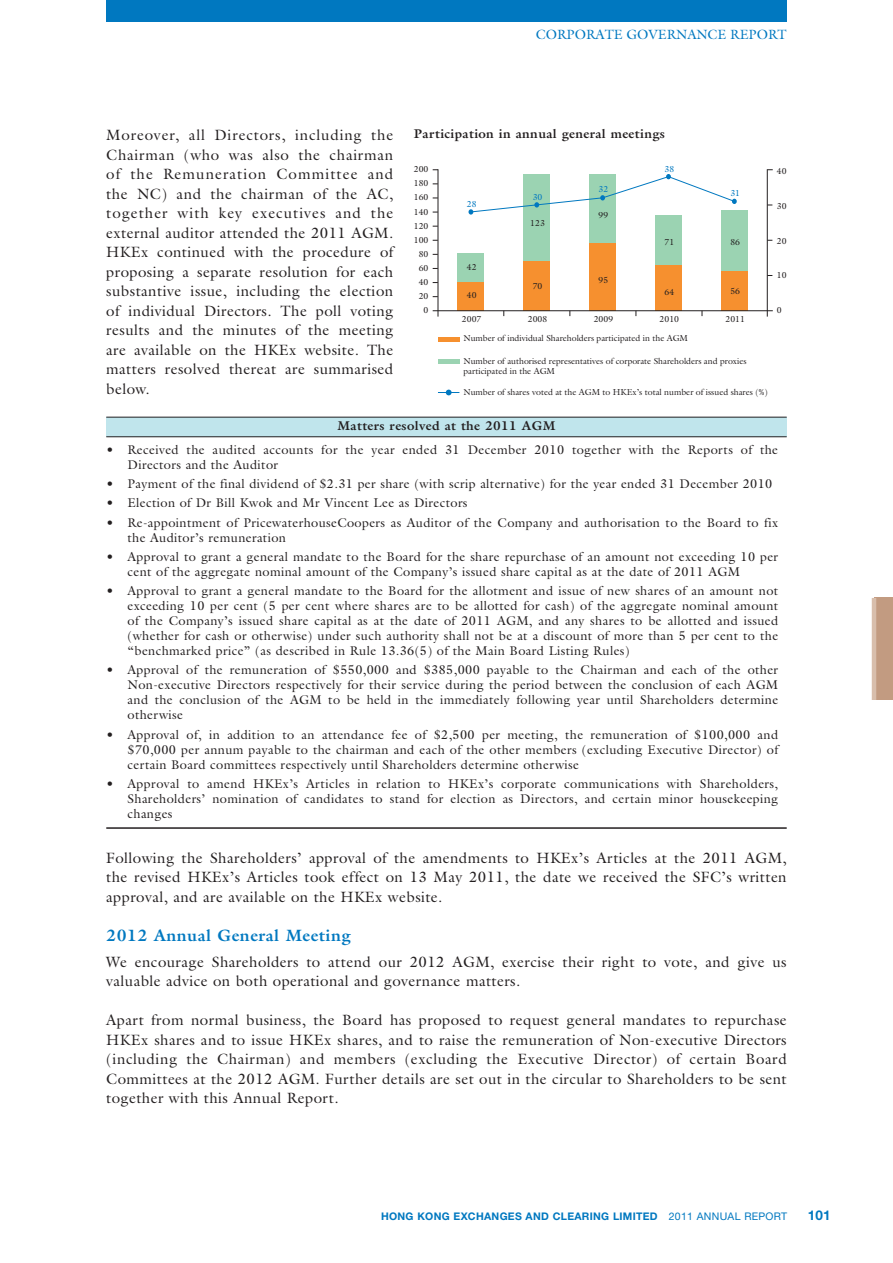
<style>
.page{position:relative;width:893px;height:1263px;background:#fff}
.page>*{position:absolute;margin:0;border:0;box-sizing:border-box;transform-origin:0 0}
.t1{font:700 16.5px "Galliard Std";letter-spacing:.03em;color:#0078c0}
.t2{font:15px/19.5px "Galliard Std";letter-spacing:.03em;color:#231f20;text-align:justify}
.t3{font:13.5px "Galliard Std";color:#0078c0}
.t4{font:700 13.5px "Helvetica Neue LT Std";color:#0078c0}
.t5{font:12.75px/15px "Galliard Std";letter-spacing:.03em;color:#231f20;text-align:justify}
.t6{font:700 12.75px "Galliard Std";letter-spacing:.03em;color:#231f20}
.t7{font:700 10.5px "Helvetica Neue LT Std";letter-spacing:.03em;color:#0078c0}
.t8{font:8.7px/14px "Galliard Std";color:#231f20}
.t9{font:8.7px "Galliard Std";color:#0078c0}
.s1{font-weight:400}
</style>
<div class="page">
<div style="left:106px;top:0;width:681px;height:21px;background:#0078c0"></div>
<div style="left:458px;top:253px;width:26px;height:30px;background:#9bd3b2"></div>
<div style="left:524px;top:175px;width:26px;height:86px;background:#9bd3b2"></div>
<div style="left:589px;top:174px;width:27px;height:70px;background:#9bd3b2"></div>
<div style="left:655px;top:215px;width:27px;height:51px;background:#9bd3b2"></div>
<div style="left:721px;top:211px;width:26px;height:60px;background:#9bd3b2"></div>
<div style="left:458px;top:283px;width:26px;height:28px;background:#f6902f"></div>
<div style="left:524px;top:261px;width:26px;height:50px;background:#f6902f"></div>
<div style="left:589px;top:244px;width:27px;height:67px;background:#f6902f"></div>
<div style="left:655px;top:266px;width:27px;height:45px;background:#f6902f"></div>
<div style="left:721px;top:271px;width:26px;height:40px;background:#f6902f"></div>
<hr style="left:438px;top:337px;width:21px;height:4px;background:#f6902f">
<hr style="left:438px;top:360px;width:21px;height:4px;background:#9bd3b2">
<svg style="left:438px;top:390px;width:21px;height:5px"></svg>
<svg style="left:468px;top:174px;width:269px;height:41px"></svg>
<hr style="left:438px;top:170px;width:1px;height:146px;background:#231f20">
<hr style="left:433px;top:310px;width:340px;height:1px;background:#231f20">
<hr style="left:767px;top:170px;width:1px;height:146px;background:#231f20">
<div style="left:106px;top:417px;width:681px;height:20px;background:#c0e5ec"></div>
<hr style="left:106px;top:417px;width:681px;height:1px;background:#231f20">
<hr style="left:106px;top:436px;width:681px;height:1px;background:#231f20">
<hr style="left:106px;top:827px;width:681px;height:2px;background:#231f20">
<div style="left:874px;top:598px;width:19px;height:102px;background:#c29b81"></div>
<hr style="left:872px;top:598px;width:4px;height:102px;background:#d8beac">
<p class="t3" style="left:536px;top:29px;width:252px">CORPORATE GOVERNANCE REPORT</p>
<p class="t2" style="left:106px;top:127px;width:289px">Moreover, all Directors, including the Chairman (who was also the chairman of the Remuneration Committee and the NC) and the chairman of the AC, together with key executives and the external auditor attended the 2011 AGM.<br>HKEx continued with the procedure of proposing a separate resolution for each substantive issue, including the election of individual Directors. The poll voting results and the minutes of the meeting are available on the HKEx website. The matters resolved thereat are summarised below.</p>
<p class="t6" style="left:414px;top:129px;width:253px">Participation in annual general meetings</p>
<p class="t9" style="left:664px;top:165px;width:11px">38</p>
<p class="t8" style="left:414px;top:163px;width:16px;text-align:right">200<br>180<br>160<br>140<br>120<br>100<br>80<br>60<br>40<br>20<br>0</p>
<p class="t8" style="left:777px;top:165px;width:11px">40</p>
<p class="t9" style="left:599px;top:186px;width:11px">32</p>
<p class="t9" style="left:730px;top:190px;width:11px">31</p>
<p class="t9" style="left:533px;top:193px;width:11px">30</p>
<p class="t9" style="left:467px;top:200px;width:11px">28</p>
<p class="t8" style="left:777px;top:199px;width:11px">30</p>
<p class="t8" style="left:777px;top:234px;width:11px">20</p>
<p class="t8" style="left:777px;top:269px;width:11px">10</p>
<p class="t8" style="left:777px;top:304px;width:6px">0</p>
<p class="t8" style="left:599px;top:209px;width:11px">99</p>
<p class="t8" style="left:530px;top:217px;width:16px">123</p>
<p class="t8" style="left:664px;top:235px;width:11px">71</p>
<p class="t8" style="left:730px;top:236px;width:11px">86</p>
<p class="t8" style="left:467px;top:261px;width:11px">42</p>
<p class="t8" style="left:599px;top:274px;width:11px">95</p>
<p class="t8" style="left:533px;top:280px;width:11px">70</p>
<p class="t8" style="left:730px;top:285px;width:11px">56</p>
<p class="t8" style="left:664px;top:286px;width:11px">64</p>
<p class="t8" style="left:467px;top:289px;width:11px">40</p>
<p class="t8" style="left:462px;top:313px;width:21px">2007</p>
<p class="t8" style="left:528px;top:313px;width:21px">2008</p>
<p class="t8" style="left:463px;top:332px;width:226px">Number of individual Shareholders participated in the AGM</p>
<p class="t8" style="left:463px;top:357px;width:284px;line-height:10.5px">Number of authorised representatives of corporate Shareholders and proxies participated in the AGM</p>
<p class="t8" style="left:463px;top:386px;width:306px">Number of shares voted at the AGM to HKEx’s total number of issued shares (%)</p>
<p class="t8" style="left:594px;top:313px;width:21px">2009</p>
<p class="t8" style="left:660px;top:313px;width:21px">2010</p>
<p class="t8" style="left:725px;top:313px;width:21px">2011</p>
<p class="t6" style="left:337px;top:421px;width:220px">Matters resolved at the 2011 AGM</p>
<p class="t5" style="left:128px;top:443px;width:652px;text-indent:-21px">• Received the audited accounts for the year ended 31 December 2010 together with the Reports of the<br>Directors and the Auditor</p>
<p class="t5" style="left:106px;top:478px;width:668px">• Payment of the final dividend of $2.31 per share (with scrip alternative) for the year ended 31 December 2010</p>
<p class="t5" style="left:106px;top:497px;width:363px">• Election of Dr Bill Kwok and Mr Vincent Lee as Directors</p>
<p class="t5" style="left:128px;top:516px;width:652px;text-indent:-21px">• Re-appointment of PricewaterhouseCoopers as Auditor of the Company and authorisation to the Board to fix the Auditor’s remuneration</p>
<p class="t5" style="left:128px;top:550px;width:652px;text-indent:-21px">• Approval to grant a general mandate to the Board for the share repurchase of an amount not exceeding 10 per cent of the aggregate nominal amount of the Company’s issued share capital as at the date of 2011 AGM</p>
<p class="t5" style="left:128px;top:585px;width:652px;text-indent:-21px">• Approval to grant a general mandate to the Board for the allotment and issue of new shares of an amount not exceeding 10 per cent (5 per cent where shares are to be allotted for cash) of the aggregate nominal amount of the Company’s issued share capital as at the date of 2011 AGM, and any shares to be allotted and issued (whether for cash or otherwise) under such authority shall not be at a discount of more than 5 per cent to the “benchmarked price” (as described in Rule 13.36(5) of the Main Board Listing Rules)</p>
<p class="t5" style="left:128px;top:664px;width:652px;text-indent:-21px">• Approval of the remuneration of $550,000 and $385,000 payable to the Chairman and each of the other Non-executive Directors respectively for their service during the period between the conclusion of each AGM and the conclusion of the AGM to be held in the immediately following year until Shareholders determine otherwise</p>
<p class="t5" style="left:128px;top:728px;width:652px;text-indent:-21px">• Approval of, in addition to an attendance fee of $2,500 per meeting, the remuneration of $100,000 and $70,000 per annum payable to the chairman and each of the other members (excluding Executive Director) of certain Board committees respectively until Shareholders determine otherwise</p>
<p class="t5" style="left:128px;top:777px;width:652px;text-indent:-21px">• Approval to amend HKEx’s Articles in relation to HKEx’s corporate communications with Shareholders, Shareholders’ nomination of candidates to stand for election as Directors, and certain minor housekeeping changes</p>
<p class="t2" style="left:106px;top:849px;width:682px">Following the Shareholders’ approval of the amendments to HKEx’s Articles at the 2011 AGM, the revised HKEx’s Articles took effect on 13 May 2011, the date we received the SFC’s written approval, and are available on the HKEx website.</p>
<p class="t1" style="left:106px;top:929px;width:246px">2012 Annual General Meeting</p>
<p class="t2" style="left:106px;top:953px;width:682px">We encourage Shareholders to attend our 2012 AGM, exercise their right to vote, and give us valuable advice on both operational and governance matters.</p>
<p class="t2" style="left:106px;top:1012px;width:682px">Apart from normal business, the Board has proposed to request general mandates to repurchase HKEx shares and to issue HKEx shares, and to raise the remuneration of Non-executive Directors (including the Chairman) and members (excluding the Executive Director) of certain Board Committees at the 2012 AGM. Further details are set out in the circular to Shareholders to be sent together with this Annual Report.</p>
<p class="t7" style="left:381px;top:1211px;width:408px">HONG KONG EXCHANGES AND CLEARING LIMITED <span class="s1">2011 ANNUAL REPORT</span></p>
<p class="t4" style="left:808px;top:1208px;width:24px">101</p>
</div>
